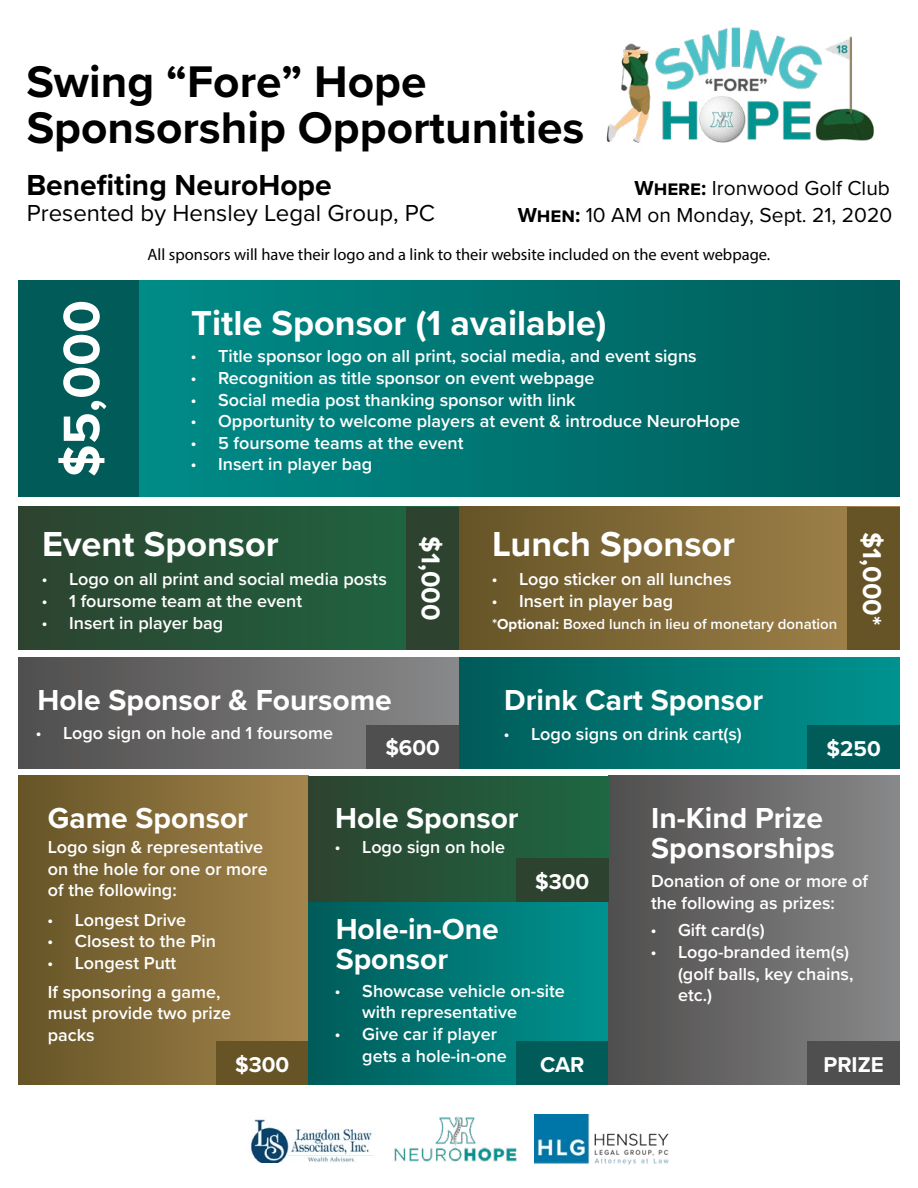
<style>
.page{position:relative;width:918px;height:1188px;background:#fff}
.page>*{position:absolute;margin:0;border:0;box-sizing:border-box;transform-origin:0 0}
.t1{font:700 53.1px "Proxima Nova";color:#fff}
.t2{font:700 45.9px/46.7px "Proxima Nova";color:#000}
.t3{font:700 36px "Proxima Nova";color:#fff}
.t4{font:700 30px/29.5px "Proxima Nova";color:#fff}
.t5{font:700 30px "Proxima Nova";color:#000}
.t6{font:700 26.7px "Proxima Nova";color:#fff}
.t7{font:24px "Proxima Nova";color:#000}
.t8{font:700 22.2px "Proxima Nova";color:#fff}
.t9{font:21px/26.7px "Proxima Nova";color:#000;text-align:right}
.t10{font:600 18px/21.6px "Proxima Nova";color:#fff}
.t11{font:16.5px "Myriad Pro";color:#000}
.t12{font:600 15px "Proxima Nova";color:#fff}
.s1{font-weight:700}
.s2{font-family:"Myriad Pro";font-weight:400}
</style>
<div class="page">
<svg style="left:138px;top:280px;width:762px;height:217px;background:#007370"></svg>
<div style="left:18px;top:280px;width:120px;height:217px;background:#005b59"></div>
<div style="left:18px;top:657px;width:441px;height:111px;background:linear-gradient(to right,#4f4e4d,#888889)"></div>
<div style="left:366px;top:725px;width:93px;height:43px;background:#4f4f4f"></div>
<div style="left:18px;top:776px;width:291px;height:309px;background:linear-gradient(to right,#665427,#a4854c)"></div>
<div style="left:216px;top:1041px;width:93px;height:44px;background:#665427"></div>
<div style="left:309px;top:902px;width:300px;height:183px;background:linear-gradient(to right,#005c59,#009390)"></div>
<div style="left:516px;top:1041px;width:93px;height:44px;background:#005b59"></div>
<svg style="left:18px;top:507px;width:388px;height:143px;background:#265337"></svg>
<div style="left:406px;top:507px;width:53px;height:143px;background:#2d432f"></div>
<img style="left:606px;top:27px;width:268px;height:116px">
<img style="left:534px;top:1115px;width:135px;height:49px">
<img style="left:394px;top:1116px;width:123px;height:46px">
<svg style="left:459px;top:507px;width:388px;height:143px;background:#816936"></svg>
<div style="left:847px;top:507px;width:53px;height:143px;background:#665427"></div>
<div style="left:459px;top:657px;width:441px;height:111px;background:linear-gradient(to right,#005c59,#009390)"></div>
<div style="left:807px;top:725px;width:93px;height:43px;background:#005b59"></div>
<div style="left:609px;top:776px;width:291px;height:309px;background:linear-gradient(to right,#4f4e4d,#888889)"></div>
<div style="left:807px;top:1041px;width:93px;height:44px;background:#4f4f4f"></div>
<div style="left:309px;top:776px;width:300px;height:126px;background:linear-gradient(to right,#2d432f,#1d6842)"></div>
<div style="left:516px;top:858px;width:93px;height:44px;background:#2d432f"></div>
<img style="left:251px;top:1119px;width:123px;height:44px">
<h2 class="t2" style="left:26px;top:57px;width:560px">Swing “Fore” Hope<br>Sponsorship Opportunities</h2>
<h3 class="t5" style="left:26px;top:163px;width:307px">Benefiting NeuroHope</h3>
<h3 class="t7" style="left:27px;top:196px;width:410px">Presented by Hensley Legal Group, PC</h3>
<p class="t9" style="left:518px;top:174px;width:376px"><span class="s1">Where:</span> Ironwood Golf Club<br><span class="s1">When:</span> 10 AM on Monday, Sept. 21, 2020</p>
<h1 class="t1" style="left:42px;top:477px;width:179px;rotate:-90deg">$5,000</h1>
<p class="t11" style="left:148px;top:244px;width:624px">All sponsors will have their logo and a link to their website included on the event webpage.</p>
<h3 class="t3" style="left:191px;top:296px;width:417px">Title Sponsor (1 available)</h3>
<p class="t10" style="left:191px;top:345px;width:507px"><span class="s2">•</span> Title sponsor logo on all print, social media, and event signs</p>
<p class="t10" style="left:191px;top:367px;width:405px"><span class="s2">•</span> Recognition as title sponsor on event webpage</p>
<p class="t10" style="left:191px;top:388px;width:386px"><span class="s2">•</span> Social media post thanking sponsor with link</p>
<p class="t10" style="left:191px;top:410px;width:551px"><span class="s2">•</span> Opportunity to welcome players at event &amp; introduce NeuroHope</p>
<p class="t10" style="left:191px;top:432px;width:274px"><span class="s2">•</span> 5 foursome teams at the event</p>
<p class="t10" style="left:191px;top:453px;width:183px"><span class="s2">•</span> Insert in player bag</p>
<h3 class="t3" style="left:42px;top:517px;width:238px">Event Sponsor</h3>
<h3 class="t6" style="left:451px;top:536px;width:86px;rotate:90deg">$1,000</h3>
<p class="t10" style="left:42px;top:568px;width:346px"><span class="s2">•</span> Logo on all print and social media posts</p>
<p class="t10" style="left:42px;top:590px;width:261px"><span class="s2">•</span> 1 foursome team at the event</p>
<p class="t10" style="left:42px;top:611px;width:183px"><span class="s2">•</span> Insert in player bag</p>
<h3 class="t4" style="left:37px;top:684px;width:356px">Hole Sponsor &amp; Foursome</h3>
<p class="t8" style="left:385px;top:731px;width:56px">$600</p>
<p class="t10" style="left:36px;top:722px;width:299px"><span class="s2">•</span> Logo sign on hole and 1 foursome</p>
<h3 class="t3" style="left:492px;top:517px;width:245px">Lunch Sponsor</h3>
<h3 class="t6" style="left:892px;top:532px;width:95px;rotate:90deg">$1,000*</h3>
<p class="t10" style="left:492px;top:568px;width:241px"><span class="s2">•</span> Logo sticker on all lunches</p>
<p class="t10" style="left:492px;top:589px;width:183px"><span class="s2">•</span> Insert in player bag</p>
<p class="t12" style="left:492px;top:612px;width:347px">*<span class="s1">Optional:</span> Boxed lunch in lieu of monetary donation</p>
<h3 class="t4" style="left:504px;top:684px;width:261px">Drink Cart Sponsor</h3>
<p class="t10" style="left:504px;top:723px;width:239px"><span class="s2">•</span> Logo signs on drink cart(s)</p>
<p class="t8" style="left:827px;top:732px;width:56px">$250</p>
<h3 class="t4" style="left:48px;top:803px;width:202px">Game Sponsor</h3>
<p class="t10" style="left:48px;top:836px;width:221px">Logo sign &amp; representative on the hole for one or more of the following:</p>
<p class="t10" style="left:48px;top:908px;width:140px"><span class="s2">•</span> Longest Drive</p>
<p class="t10" style="left:48px;top:930px;width:170px"><span class="s2">•</span> Closest to the Pin</p>
<p class="t10" style="left:48px;top:948px;width:174px;line-height:28.8px"><span class="s2">•</span> Longest Putt<br>If sponsoring a game,</p>
<p class="t10" style="left:48px;top:1002px;width:185px">must provide two prize packs</p>
<p class="t8" style="left:235px;top:1048px;width:56px">$300</p>
<h3 class="t4" style="left:335px;top:803px;width:185px">Hole Sponsor</h3>
<p class="t10" style="left:335px;top:836px;width:171px"><span class="s2">•</span> Logo sign on hole</p>
<h3 class="t4" style="left:336px;top:914px;width:165px">Hole-in-One<br>Sponsor</h3>
<p class="t8" style="left:535px;top:865px;width:56px">$300</p>
<p class="t10" style="left:362px;top:979px;width:204px;text-indent:-27px"><span class="s2">•</span> Showcase vehicle on-site with representative</p>
<p class="t10" style="left:362px;top:1023px;width:146px;text-indent:-27px"><span class="s2">•</span> Give car if player gets a hole-in-one</p>
<p class="t8" style="left:540px;top:1048px;width:46px">CAR</p>
<h3 class="t4" style="left:651px;top:803px;width:185px">In-Kind Prize<br>Sponsorships</h3>
<p class="t10" style="left:651px;top:870px;width:219px">Donation of one or more of the following as prizes:</p>
<p class="t10" style="left:651px;top:919px;width:115px"><span class="s2">•</span> Gift card(s)</p>
<p class="t10" style="left:678px;top:941px;width:177px;text-indent:-27px"><span class="s2">•</span> Logo-branded item(s) (golf balls, key chains, etc.)</p>
<p class="t8" style="left:824px;top:1048px;width:62px">PRIZE</p>
</div>
